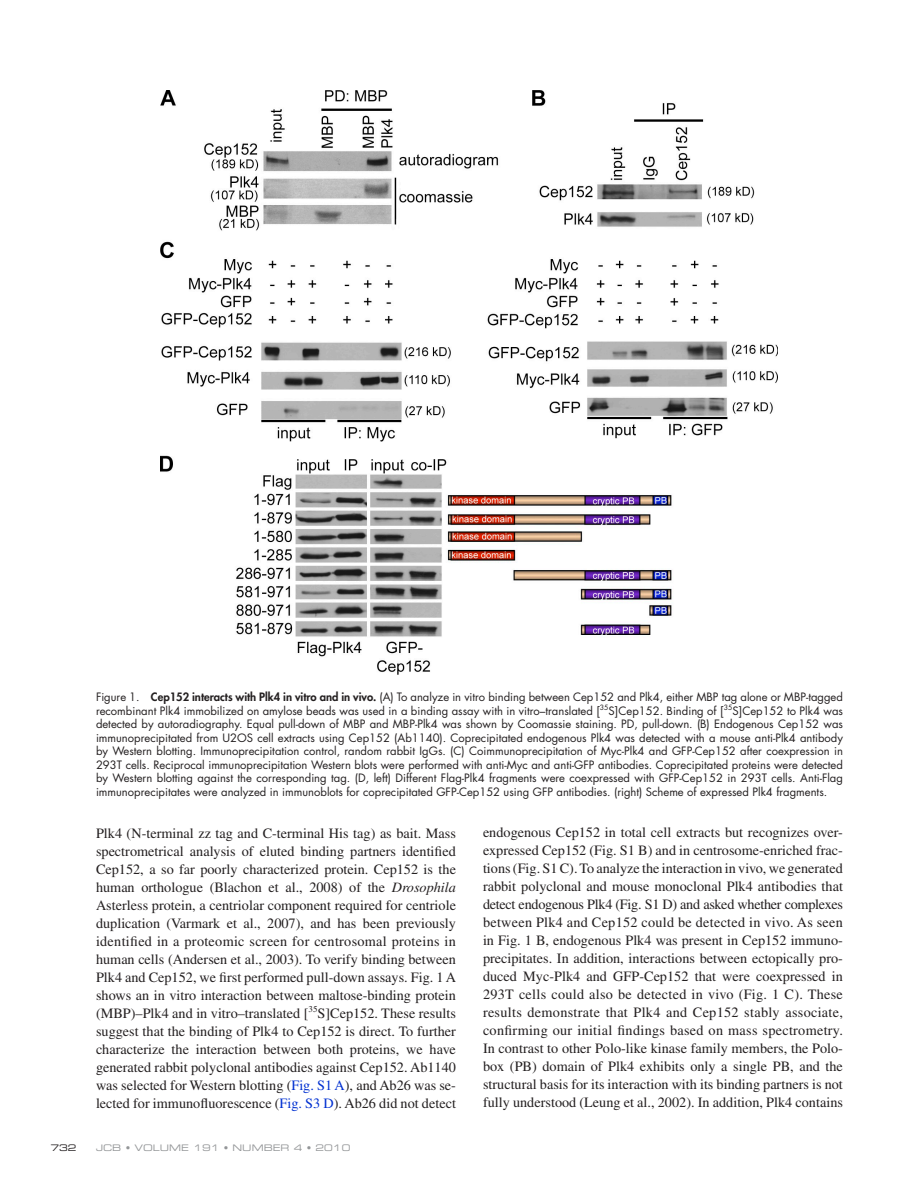
<style>
.page{position:relative;width:918px;height:1188px;background:#fff}
.page>*{position:absolute;margin:0;border:0;box-sizing:border-box;transform-origin:0 0}
.t1{font:14.25px/18px "Times LT Std";color:#231f20;text-align:justify}
.t2{font:11.25px/13.5px "Futura Std";color:#231f20;text-align:justify}
.t3{font:9px "Eurostile LT Std Ex 2";color:#949698}
.t4{font:9px "Eurostile LT Std Ex 2";color:#231f20}
.s1{font-weight:800}
.s2{font-style:italic}
.s3{color:#0030d1}
</style>
<div class="page">
<img style="left:161px;top:90px;width:617px;height:584px">
<p class="t2" style="left:96px;top:691px;width:749px">Figure 1. <span class="s1">Cep152 interacts with Plk4 in vitro and in vivo.</span> (A) To analyze in vitro binding between Cep152 and Plk4, either MBP tag alone or MBP-tagged recombinant Plk4 immobilized on amylose beads was used in a binding assay with in vitro–translated [<sup>35</sup>S]Cep152. Binding of [<sup>35</sup>S]Cep152 to Plk4 was detected by autoradiography. Equal pull-down of MBP and MBP-Plk4 was shown by Coomassie staining. PD, pull-down. (B) Endogenous Cep152 was immunoprecipitated from U2OS cell extracts using Cep152 (Ab1140). Coprecipitated endogenous Plk4 was detected with a mouse anti-Plk4 antibody by Western blotting. Immunoprecipitation control, random rabbit IgGs. (C) Coimmunoprecipitation of Myc-Plk4 and GFP-Cep152 after coexpression in 293T cells. Reciprocal immunoprecipitation Western blots were performed with anti-Myc and anti-GFP antibodies. Coprecipitated proteins were detected by Western blotting against the corresponding tag. (D, left) Different Flag-Plk4 fragments were coexpressed with GFP-Cep152 in 293T cells. Anti-Flag immunoprecipitates were analyzed in immunoblots for coprecipitated GFP-Cep152 using GFP antibodies. (right) Scheme of expressed Plk4 fragments.</p>
<p class="t1" style="left:96px;top:824px;width:362px">Plk4 (N-terminal zz tag and C-terminal His tag) as bait. Mass spectrometrical analysis of eluted binding partners identified Cep152, a so far poorly characterized protein. Cep152 is the human orthologue (Blachon et al., 2008) of the <span class="s2">Drosophila </span>Asterless protein, a centriolar component required for centriole duplication (Varmark et al., 2007), and has been previously identified in a proteomic screen for centrosomal proteins in human cells (Andersen et al., 2003). To verify binding between Plk4 and Cep152, we first performed pull-down assays. Fig. 1 A shows an in vitro interaction between maltose-binding protein (MBP)–Plk4 and in vitro–translated [<sup>35</sup>S]Cep152. These results suggest that the binding of Plk4 to Cep152 is direct. To further characterize the interaction between both proteins, we have generated rabbit polyclonal antibodies against Cep152. Ab1140 was selected for Western blotting (<span class="s3">Fig. S1 A</span>), and Ab26 was se&shy;lected for immunofluorescence (<span class="s3">Fig. S3 D</span>). Ab26 did not detect</p>
<p class="t4" style="left:50px;top:1142px;width:28px">732</p>
<p class="t3" style="left:96px;top:1142px;width:256px">JCB • VOLUME 191 • NUMBER 4 • 2010</p>
<p class="t1" style="left:483px;top:824px;width:362px">endogenous Cep152 in total cell extracts but recognizes over&shy;expressed Cep152 (Fig. S1 B) and in centrosome-enriched frac&shy;tions (Fig. S1 C). To analyze the interaction in vivo, we generated rabbit polyclonal and mouse monoclonal Plk4 antibodies that detect endogenous Plk4 (Fig. S1 D) and asked whether complexes between Plk4 and Cep152 could be detected in vivo. As seen in Fig. 1 B, endogenous Plk4 was present in Cep152 immuno&shy;precipitates. In addition, interactions between ectopically pro&shy;duced Myc-Plk4 and GFP-Cep152 that were coexpressed in 293T cells could also be detected in vivo (Fig. 1 C). These results demonstrate that Plk4 and Cep152 stably associate, confirming our initial findings based on mass spectrometry.<br>In contrast to other Polo-like kinase family members, the Polo&shy;box (PB) domain of Plk4 exhibits only a single PB, and the structural basis for its interaction with its binding partners is not fully understood (Leung et al., 2002). In addition, Plk4 contains</p>
</div>
